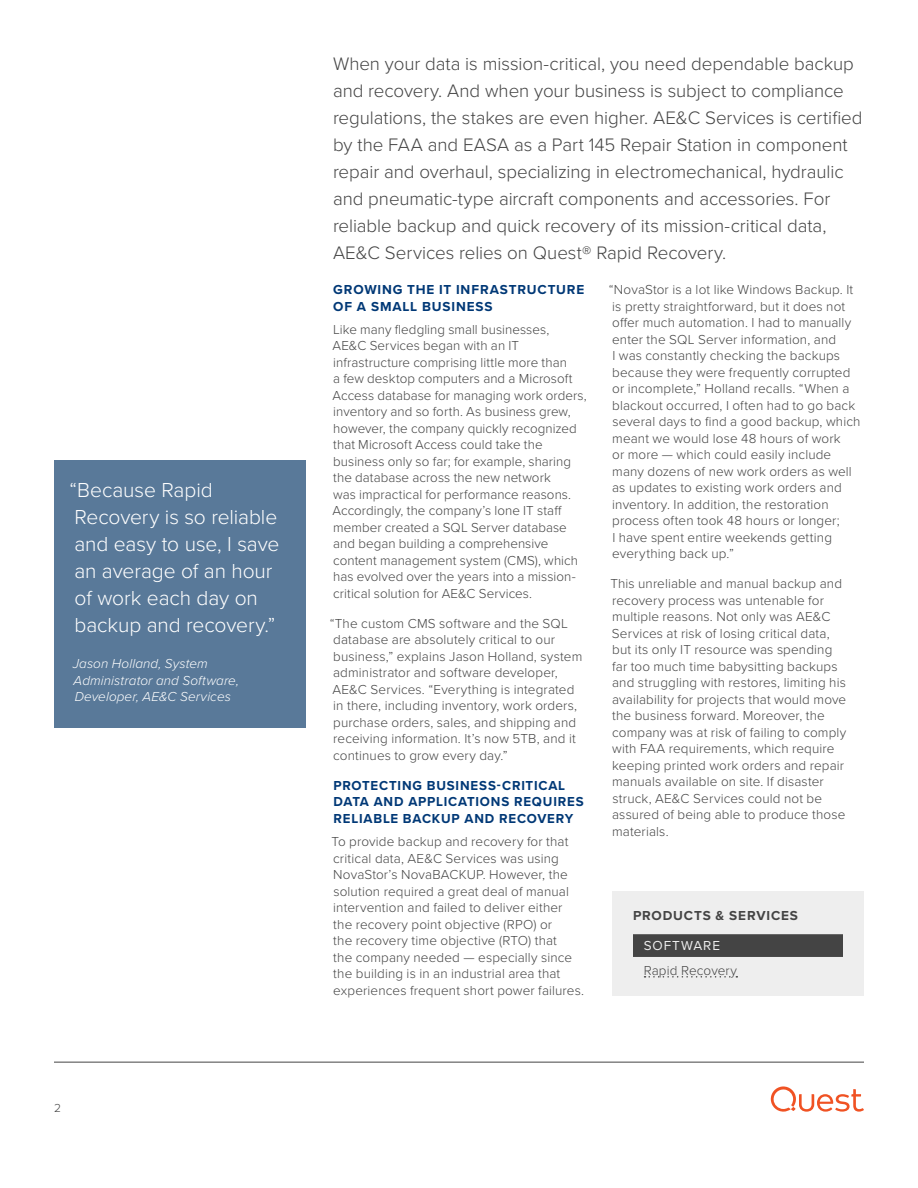
<style>
.page{position:relative;width:918px;height:1188px;background:#fff}
.page>*{position:absolute;margin:0;border:0;box-sizing:border-box;transform-origin:0 0}
.t1{font:300 21px/27px "Proxima Nova";letter-spacing:-.005em;color:#fff}
.t2{font:300 18.75px/27px "Proxima Nova";letter-spacing:-.005em;color:#444}
.t3{font:300 13.5px/16.5px "Proxima Nova";letter-spacing:.01em;color:#444}
.t4{font:700 13.5px/16.5px "Proxima Nova";letter-spacing:.065em;color:#003876}
.t5{font:italic 300 13.5px/16.2px "Proxima Nova";letter-spacing:.005em;color:#fff}
.t6{font:700 13.5px "Proxima Nova";letter-spacing:.065em;color:#444}
.t7{font:13.5px "Proxima Nova";letter-spacing:.07em;color:#eee}
.t8{font:300 12px "Proxima Nova";color:#444}
</style>
<div class="page">
<hr style="left:54px;top:1062px;width:810px;height:1px;background:#444">
<svg style="left:771px;top:1086px;width:93px;height:26px"></svg>
<div style="left:612px;top:891px;width:252px;height:105px;background:#eee"></div>
<div style="left:633px;top:934px;width:210px;height:23px;background:#444"></div>
<svg style="left:645px;top:976px;width:92px;height:2px"></svg>
<div style="left:54px;top:460px;width:252px;height:268px;background:#597999"></div>
<h1 class="t1" style="left:69px;top:476px;width:211px">“Because Rapid<br>Recovery is so reliable and easy to use, I save an average of an hour of work each day on backup and recovery.”</h1>
<p class="t5" style="left:73px;top:655px;width:168px">Jason Holland, System<br>Administrator and Software,<br>Developer, AE&amp;C Services</p>
<p class="t8" style="left:54px;top:1099px;width:8px">2</p>
<p class="t2" style="left:333px;top:49px;width:531px">When your data is mission-critical, you need dependable backup and recovery. And when your business is subject to compliance regulations, the stakes are even higher. AE&amp;C Services is certified by the FAA and EASA as a Part 145 Repair Station in component repair and overhaul, specializing in electromechanical, hydraulic and pneumatic-type aircraft components and accessories. For reliable backup and quick recovery of its mission-critical data, AE&amp;C Services relies on Quest® Rapid Recovery.</p>
<p class="t4" style="left:333px;top:281px;width:253px">GROWING THE IT INFRASTRUCTURE<br>OF A SMALL BUSINESS</p>
<p class="t3" style="left:333px;top:321px;width:256px">Like many fledgling small businesses,<br>AE&amp;C Services began with an IT infrastructure comprising little more than<br>a few desktop computers and a Microsoft Access database for managing work orders, inventory and so forth. As business grew, however, the company quickly recognized that Microsoft Access could take the business only so far; for example, sharing the database across the new network<br>was impractical for performance reasons.<br>Accordingly, the company’s lone IT staff member created a SQL Server database and began building a comprehensive content management system (CMS), which has evolved over the years into a mission&shy;critical solution for AE&amp;C Services.</p>
<p class="t3" style="left:330px;top:615px;width:254px">“The custom CMS software and the SQL database are absolutely critical to our business,” explains Jason Holland, system administrator and software developer, AE&amp;C Services. “Everything is integrated in there, including inventory, work orders, purchase orders, sales, and shipping and receiving information. It’s now 5TB, and it continues to grow every day.”</p>
<p class="t4" style="left:333px;top:777px;width:252px">PROTECTING BUSINESS-CRITICAL<br>DATA AND APPLICATIONS REQUIRES<br>RELIABLE BACKUP AND RECOVERY</p>
<p class="t3" style="left:331px;top:833px;width:254px">To provide backup and recovery for that critical data, AE&amp;C Services was using NovaStor’s NovaBACKUP. However, the solution required a great deal of manual intervention and failed to deliver either<br>the recovery point objective (RPO) or<br>the recovery time objective (RTO) that<br>the company needed — especially since the building is in an industrial area that experiences frequent short power failures.</p>
<p class="t3" style="left:609px;top:281px;width:253px">“NovaStor is a lot like Windows Backup. It is pretty straightforward, but it does not offer much automation. I had to manually enter the SQL Server information, and<br>I was constantly checking the backups because they were frequently corrupted or incomplete,” Holland recalls. “When a blackout occurred, I often had to go back several days to find a good backup, which meant we would lose 48 hours of work<br>or more — which could easily include many dozens of new work orders as well as updates to existing work orders and inventory. In addition, the restoration process often took 48 hours or longer;<br>I have spent entire weekends getting everything back up.”</p>
<p class="t3" style="left:610px;top:575px;width:237px">This unreliable and manual backup and recovery process was untenable for multiple reasons. Not only was AE&amp;C Services at risk of losing critical data, but its only IT resource was spending far too much time babysitting backups and struggling with restores, limiting his availability for projects that would move the business forward. Moreover, the company was at risk of failing to comply with FAA requirements, which require keeping printed work orders and repair manuals available on site. If disaster struck, AE&amp;C Services could not be assured of being able to produce those materials.</p>
<p class="t6" style="left:633px;top:905px;width:167px">PRODUCTS &amp; SERVICES</p>
<p class="t7" style="left:644px;top:935px;width:78px">SOFTWARE</p>
<p class="t3" style="left:644px;top:961px;width:95px">Rapid Recovery</p>
</div>
